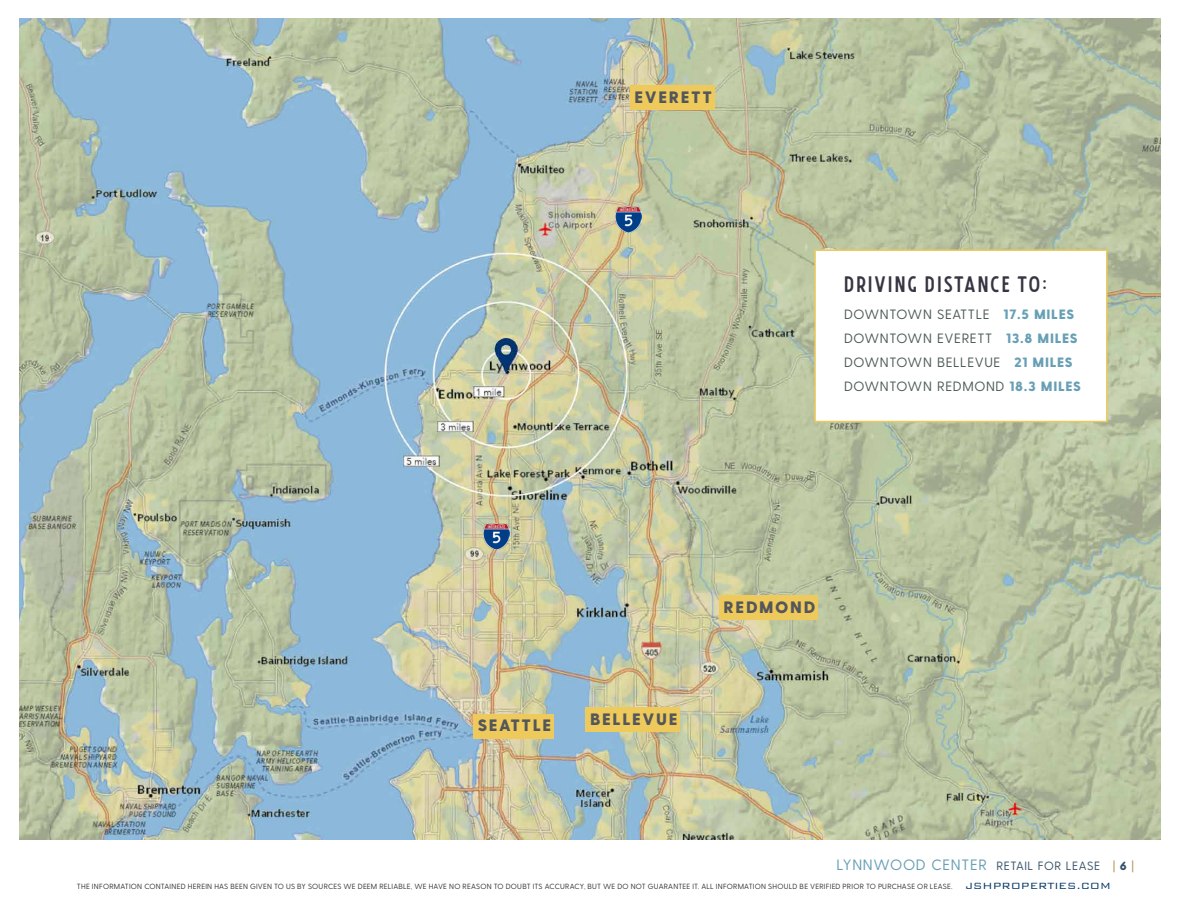
<style>
.page{position:relative;width:1188px;height:918px;background:#fff}
.page>*{position:absolute;margin:0;border:0;box-sizing:border-box;transform-origin:0 0}
.bullets{font:22.5px "Airfare Inked";color:#363643}
.BACKGROUND_COLOR_copy{font:800 16.5px "Greycliff CF";letter-spacing:.1em;color:#54565a}
.t1{font:15px "Greycliff CF";letter-spacing:.05em;color:#679fb4}
.t2{font:13.5px "Greycliff CF";letter-spacing:.05em;color:#4c5b58}
.t3{font:7.5px "Greycliff CF";letter-spacing:.025em;color:#333}
.s1{font-weight:800;color:#679fb4}
.s2{font-size:12px;color:#38546a}
.s3{font-size:12px;color:#b88c4d}
.s4{font-weight:800;font-size:12px;color:#38546a}
.s5{font-family:"Bank Gothic BT";font-weight:300;font-size:12px;color:#003767}
</style>
<div class="page">
<img style="left:19px;top:18px;width:1142px;height:821px">
<div style="left:630px;top:85px;width:85px;height:25px;background:#edca5b"></div>
<div style="left:719px;top:595px;width:99px;height:25px;background:#edca5b"></div>
<div style="left:586px;top:707px;width:94px;height:25px;background:#edca5b"></div>
<div style="left:473px;top:714px;width:81px;height:25px;background:#edca5b"></div>
<img style="left:616px;top:206px;width:26px;height:26px">
<img style="left:484px;top:524px;width:26px;height:26px">
<div style="left:814px;top:249px;width:294px;height:173px;background:#fff;border:2px solid #edca5b"></div>
<p class="BACKGROUND_COLOR_copy" style="left:634px;top:87px;width:79px">EVERETT</p>
<p class="bullets" style="left:844px;top:272px;width:35px">DRIVING</p>
<p class="bullets" style="left:925px;top:272px;width:12px">DISTANCE</p>
<p class="bullets" style="left:1017px;top:272px;width:31px">TO :</p>
<p class="t2" style="left:844px;top:306px;width:232px">DOWNTOWN SEATTLE <span class="s1">17.5 MILES</span></p>
<p class="t2" style="left:844px;top:330px;width:235px">DOWNTOWN EVERETT <span class="s1">13.8 MILES</span></p>
<p class="t2" style="left:844px;top:354px;width:230px">DOWNTOWN BELLEVUE <span class="s1">21 MILES</span></p>
<p class="t2" style="left:844px;top:378px;width:239px">DOWNTOWN REDMOND <span class="s1">18.3 MILES</span></p>
<p class="BACKGROUND_COLOR_copy" style="left:478px;top:716px;width:75px">SEATTLE</p>
<p class="BACKGROUND_COLOR_copy" style="left:590px;top:709px;width:89px">BELLEVUE</p>
<p class="BACKGROUND_COLOR_copy" style="left:724px;top:597px;width:93px">REDMOND</p>
<h3 class="t1" style="left:836px;top:856px;width:299px">LYNNWOOD CENTER <span class="s2">RETAIL FOR LEASE</span> <span class="s3">|</span> <span class="s4">6</span> <span class="s3">|</span></h3>
<p class="t3" style="left:77px;top:882px;width:1036px">THE INFORMATION CONTAINED HEREIN HAS BEEN GIVEN TO US BY SOURCES WE DEEM RELIABLE, WE HAVE NO REASON TO DOUBT ITS ACCURACY, BUT WE DO NOT GUARANTEE IT. ALL INFORMATION SHOULD BE VERIFIED PRIOR TO PURCHASE OR LEASE. <span class="s5">JSHPROPERTIES.COM</span></p>
</div>
